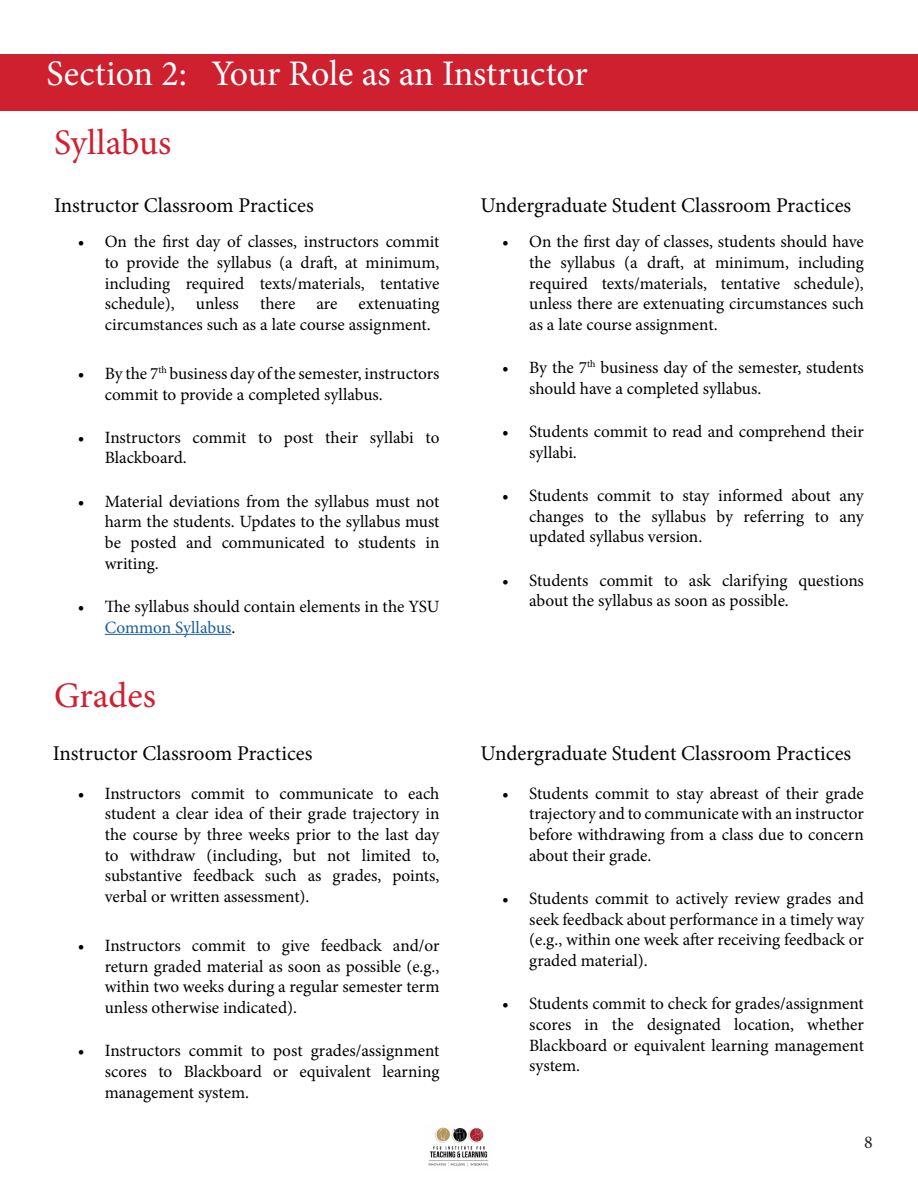
<style>
.page{position:relative;width:918px;height:1188px;background:#fff}
.page>*{position:absolute;margin:0;border:0;box-sizing:border-box;transform-origin:0 0}
.t1{font:36px "Minion Pro";color:#fff}
.Heading_2{font:36px "Minion Pro";color:#ce2030}
.Heading_2-2{font:21px "Minion Pro";color:#040503}
.t2{font:18px "Minion Pro";color:#231f20}
.t3{font:17.25px/20.7px "Minion Pro";color:#000;text-align:justify}
.s1{color:#175d9e}
</style>
<div class="page">
<div style="left:0;top:54px;width:918px;height:56px;background:#cf2030"></div>
<img style="left:428px;top:1127px;width:61px;height:40px">
<hr style="left:105px;top:634px;width:126px;height:1px;background:#175d9e">
<p class="t1" style="left:46px;top:49px;width:543px">Section 2: Your Role as an Instructor</p>
<p class="Heading_2" style="left:54px;top:118px;width:119px">Syllabus</p>
<p class="Heading_2-2" style="left:54px;top:191px;width:261px">Instructor Classroom Practices</p>
<p class="Heading_2-2" style="left:481px;top:191px;width:372px">Undergraduate Student Classroom Practices</p>
<p class="t3" style="left:529px;top:231px;width:336px;text-indent:-27px">• On the first day of classes, students should have the syllabus (a draft, at minimum, including required texts/materials, tentative schedule), unless there are extenuating circumstances such as a late course assignment.</p>
<p class="t3" style="left:529px;top:357px;width:336px;text-indent:-27px">• By the 7<sup>th</sup> business day of the semester, students should have a completed syllabus.</p>
<p class="t3" style="left:529px;top:421px;width:336px;text-indent:-27px">• Students commit to read and comprehend their syllabi.</p>
<p class="t3" style="left:529px;top:485px;width:336px;text-indent:-27px">• Students commit to stay informed about any changes to the syllabus by referring to any updated syllabus version.</p>
<p class="t3" style="left:529px;top:570px;width:336px;text-indent:-27px">• Students commit to ask clarifying questions about the syllabus as soon as possible.</p>
<p class="t3" style="left:105px;top:231px;width:336px;text-indent:-27px">• On the first day of classes, instructors commit to provide the syllabus (a draft, at minimum, including required texts/materials, tentative schedule), unless there are extenuating circumstances such as a late course assignment.</p>
<p class="t3" style="left:105px;top:363px;width:336px;text-indent:-27px">• By the 7<sup>th</sup> business day of the semester, instructors commit to provide a completed syllabus.</p>
<p class="t3" style="left:105px;top:427px;width:336px;text-indent:-27px">• Instructors commit to post their syllabi to<br>Blackboard.</p>
<p class="t3" style="left:105px;top:491px;width:336px;text-indent:-27px">• Material deviations from the syllabus must not harm the students. Updates to the syllabus must be posted and communicated to students in writing.</p>
<p class="t3" style="left:105px;top:596px;width:336px;text-indent:-27px">• The syllabus should contain elements in the YSU<br><span class="s1">Common Syllabus</span>.</p>
<p class="Heading_2" style="left:54px;top:671px;width:104px">Grades</p>
<p class="Heading_2-2" style="left:53px;top:739px;width:261px">Instructor Classroom Practices</p>
<p class="Heading_2-2" style="left:481px;top:739px;width:372px">Undergraduate Student Classroom Practices</p>
<p class="t3" style="left:529px;top:783px;width:336px;text-indent:-27px">• Students commit to stay abreast of their grade trajectory and to communicate with an instructor before withdrawing from a class due to concern about their grade.</p>
<p class="t3" style="left:529px;top:888px;width:336px;text-indent:-27px">• Students commit to actively review grades and seek feedback about performance in a timely way (e.g., within one week after receiving feedback or graded material).</p>
<p class="t3" style="left:529px;top:993px;width:336px;text-indent:-27px">• Students commit to check for grades/assignment scores in the designated location, whether Blackboard or equivalent learning management system.</p>
<p class="t3" style="left:105px;top:783px;width:336px;text-indent:-27px">• Instructors commit to communicate to each student a clear idea of their grade trajectory in the course by three weeks prior to the last day to withdraw (including, but not limited to, substantive feedback such as grades, points, verbal or written assessment).</p>
<p class="t3" style="left:105px;top:935px;width:336px;text-indent:-27px">• Instructors commit to give feedback and/or return graded material as soon as possible (e.g., within two weeks during a regular semester term unless otherwise indicated).</p>
<p class="t3" style="left:105px;top:1040px;width:336px;text-indent:-27px">• Instructors commit to post grades/assignment scores to Blackboard or equivalent learning management system.</p>
<p class="t2" style="left:864px;top:1130px;width:10px">8</p>
</div>
